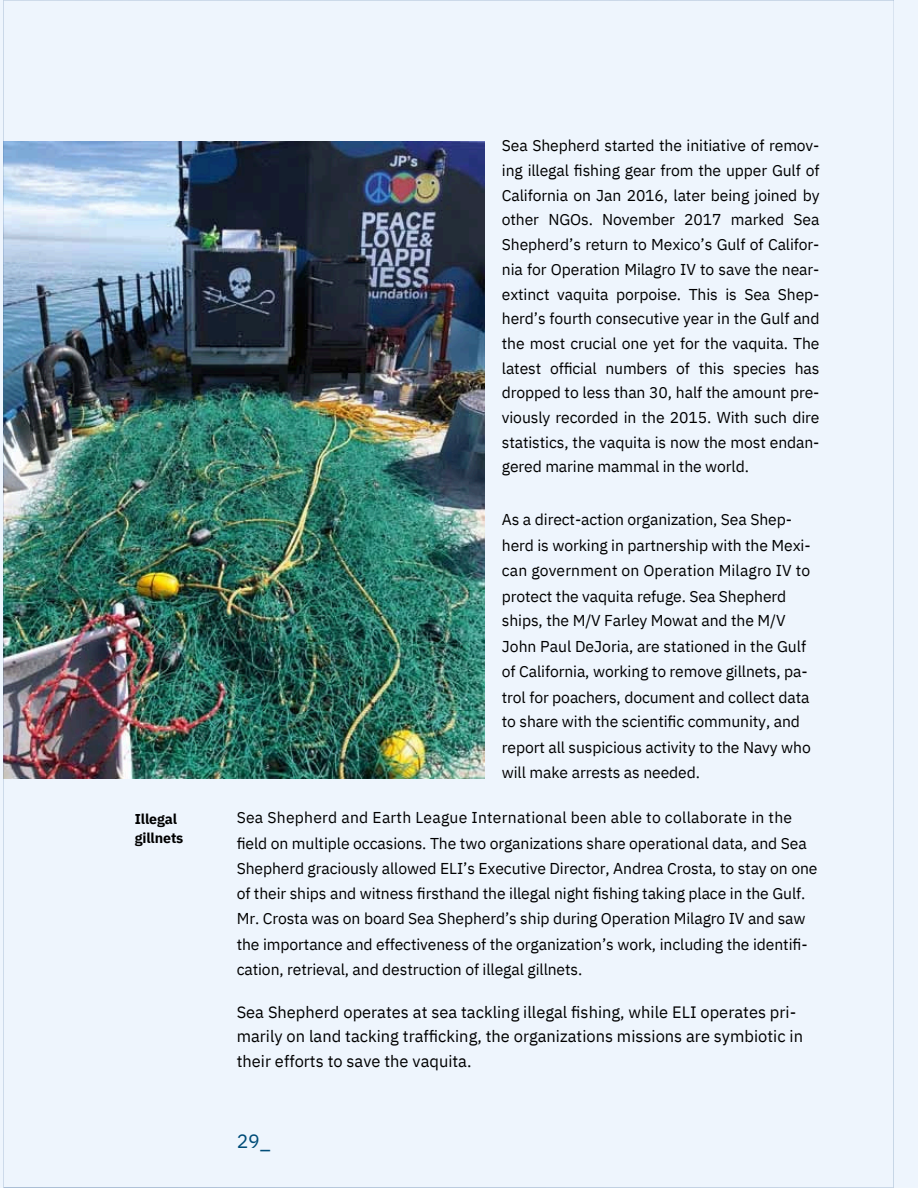
<style>
.page{position:relative;width:918px;height:1188px;background:#eef5fd}
.page>*{position:absolute;margin:0;border:0;box-sizing:border-box;transform-origin:0 0}
.t1{font:19.5px "IBM Plex Sans";color:#004c78}
.t2{font:16.5px/24.8px "IBM Plex Sans";color:#000}
.t3{font:15.75px/25.2px "IBM Plex Sans";letter-spacing:-.005em;color:#000}
.t4{font:700 14.25px/19.2px "IBM Plex Sans";letter-spacing:-.01em;color:#000}
</style>
<div class="page">
<img style="left:3px;top:0;width:891px;height:1188px">
<h2 class="t4" style="left:135px;top:809px;width:50px">Illegal gillnets</h2>
<p class="t3" style="left:502px;top:133px;width:319px;line-height:24.8px;text-align:justify">Sea Shepherd started the initiative of remov&shy;ing illegal fishing gear from the upper Gulf of California on Jan 2016, later being joined by other NGOs. November 2017 marked Sea Shepherd’s return to Mexico’s Gulf of Califor&shy;nia for Operation Milagro IV to save the near&shy;extinct vaquita porpoise. This is Sea Shep&shy;herd’s fourth consecutive year in the Gulf and the most crucial one yet for the vaquita. The latest official numbers of this species has dropped to less than 30, half the amount pre&shy;viously recorded in the 2015. With such dire statistics, the vaquita is now the most endan&shy;gered marine mammal in the world.</p>
<h2 class="t3" style="left:502px;top:507px;width:310px">As a direct-action organization, Sea Shep&shy;herd is working in partnership with the Mexi&shy;can government on Operation Milagro IV to protect the vaquita refuge. Sea Shepherd ships, the M/V Farley Mowat and the M/V John Paul DeJoria, are stationed in the Gulf of California, working to remove gillnets, pa&shy;trol for poachers, document and collect data to share with the scientific community, and report all suspicious activity to the Navy who will make arrests as needed.</h2>
<h2 class="t3" style="left:237px;top:805px;width:582px">Sea Shepherd and Earth League International been able to collaborate in the field on multiple occasions. The two organizations share operational data, and Sea Shepherd graciously allowed ELI’s Executive Director, Andrea Crosta, to stay on one of their ships and witness firsthand the illegal night fishing taking place in the Gulf.<br>Mr. Crosta was on board Sea Shepherd’s ship during Operation Milagro IV and saw the importance and effectiveness of the organization’s work, including the identifi&shy;cation, retrieval, and destruction of illegal gillnets.</h2>
<h1 class="t2" style="left:237px;top:999px;width:568px">Sea Shepherd operates at sea tackling illegal fishing, while ELI operates pri&shy;marily on land tacking trafficking, the organizations missions are symbiotic in their efforts to save the vaquita.</h1>
<h2 class="t1" style="left:237px;top:1128px;width:35px">29_</h2>
</div>
